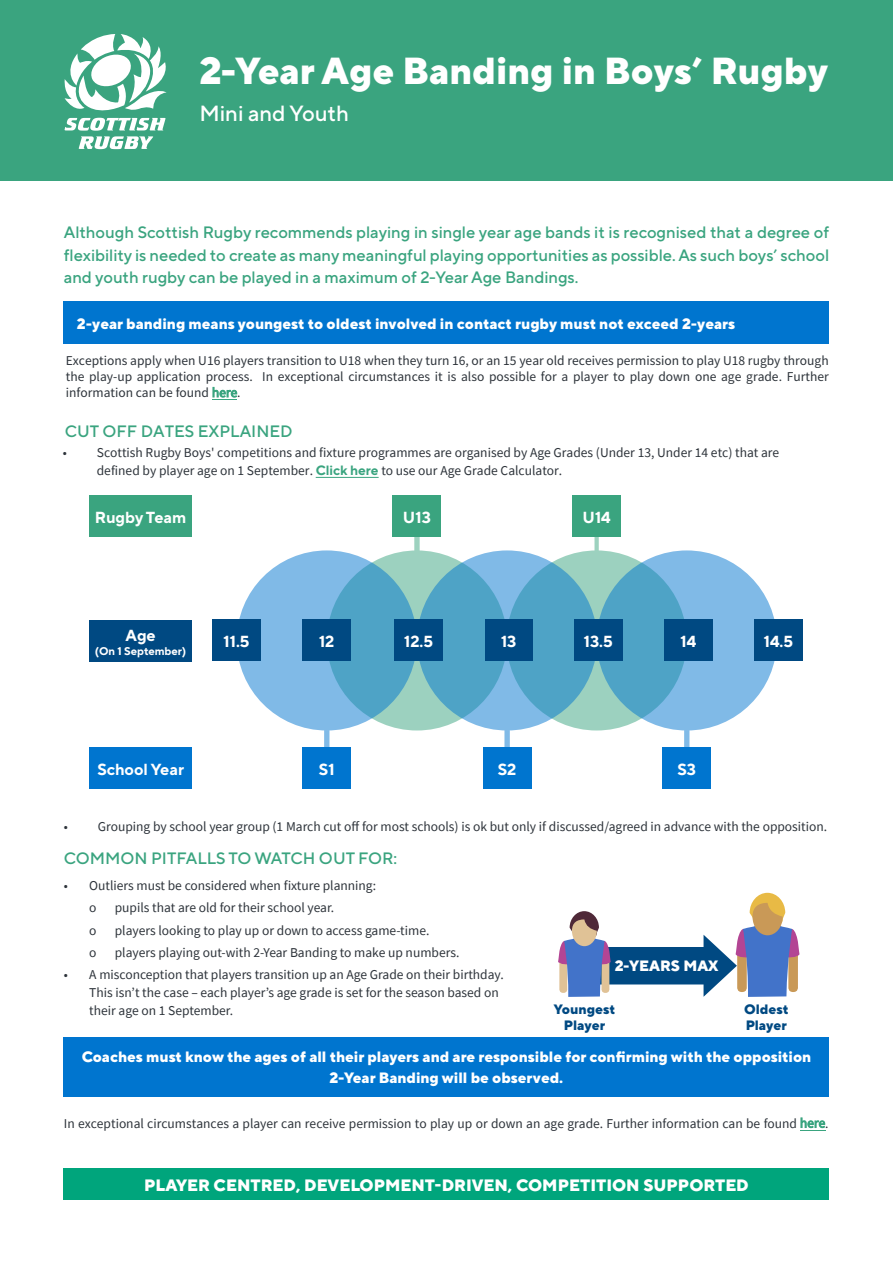
<style>
.page{position:relative;width:893px;height:1263px;background:#fff}
.page>*{position:absolute;margin:0;border:0;box-sizing:border-box;transform-origin:0 0}
.Paragraph_Style{font:800 37.65px "TT Norms Pro";color:#fff}
.Paragraph_Style-2{font:500 21.9px "TT Norms Pro";color:#fff}
.t1{font:500 16.5px/22.5px "TT Norms Pro";color:#3aa47f;text-align:justify}
.t2{font:800 16.5px "TT Norms Pro";color:#fff}
.t3{font:700 16.05px "TT Norms Pro";color:#fff}
.t4{font:800 15px/21px "TT Norms Pro";color:#fff;text-align:center}
.t5{font:800 13.65px/16px "TT Norms Pro";color:#004982;text-align:center}
.t6{font:13.5px/18px "Source Sans Pro";color:#2d333a}
.t7{font:700 11.25px "TT Norms Pro";color:#fff}
.s1{color:#3aa47f}
.s2{font-family:"TT Norms Pro";font-weight:700;color:#3aa47f}
</style>
<div class="page">
<div style="left:0;top:0;width:893px;height:180px;background:#3aa47f"></div>
<svg style="left:64px;top:34px;width:103px;height:115px"></svg>
<div style="left:64px;top:301px;width:765px;height:43px;background:#0075cf"></div>
<div style="left:327px;top:550px;width:180px;height:180px;background:#9cd1bf;border-radius:50%"></div>
<div style="left:507px;top:550px;width:180px;height:180px;background:#9cd1bf;border-radius:50%"></div>
<svg style="left:237px;top:550px;width:180px;height:180px;background:#6db1da"></svg>
<svg style="left:417px;top:550px;width:180px;height:180px;background:#5aa8cd"></svg>
<svg style="left:597px;top:550px;width:180px;height:180px;background:#6db1da"></svg>
<div style="left:324px;top:730px;width:5px;height:18px;background:#80bae7"></div>
<div style="left:504px;top:730px;width:6px;height:18px;background:#80bae7"></div>
<div style="left:684px;top:730px;width:5px;height:18px;background:#80bae7"></div>
<div style="left:414px;top:532px;width:6px;height:19px;background:#9dd2bf"></div>
<div style="left:594px;top:532px;width:5px;height:19px;background:#9dd2bf"></div>
<div style="left:392px;top:495px;width:49px;height:42px;background:#3aa47f"></div>
<div style="left:572px;top:495px;width:49px;height:42px;background:#3aa47f"></div>
<div style="left:302px;top:747px;width:49px;height:41px;background:#0075cf"></div>
<div style="left:483px;top:747px;width:49px;height:41px;background:#0075cf"></div>
<div style="left:662px;top:747px;width:49px;height:41px;background:#0075cf"></div>
<div style="left:212px;top:620px;width:49px;height:41px;background:#004982"></div>
<div style="left:302px;top:620px;width:49px;height:41px;background:#004982"></div>
<div style="left:394px;top:620px;width:49px;height:41px;background:#004982"></div>
<div style="left:485px;top:620px;width:47px;height:41px;background:#004982"></div>
<div style="left:574px;top:620px;width:49px;height:41px;background:#004982"></div>
<div style="left:664px;top:620px;width:49px;height:41px;background:#004982"></div>
<div style="left:754px;top:620px;width:49px;height:41px;background:#004982"></div>
<div style="left:90px;top:620px;width:102px;height:41px;background:#004982"></div>
<div style="left:90px;top:495px;width:102px;height:42px;background:#3aa47f"></div>
<div style="left:90px;top:747px;width:102px;height:41px;background:#0075cf"></div>
<div style="left:64px;top:1037px;width:765px;height:59px;background:#0075cf"></div>
<div style="left:64px;top:1168px;width:765px;height:31px;background:#00a57c"></div>
<div style="left:591px;top:947px;width:125px;height:37px;background:#004982"></div>
<svg style="left:558px;top:911px;width:53px;height:86px"></svg>
<svg style="left:572px;top:919px;width:25px;height:27px"></svg>
<svg style="left:703px;top:893px;width:96px;height:104px"></svg>
<svg style="left:752px;top:903px;width:31px;height:32px"></svg>
<hr style="left:316px;top:477px;width:63px;height:1px;background:#3aa47f">
<svg style="left:800px;top:1130px;width:25px;height:1px"></svg>
<svg style="left:212px;top:399px;width:25px;height:1px"></svg>
<p class="Paragraph_Style" style="left:199px;top:42px;width:630px">2-Year Age Banding in Boys’ Rugby</p>
<p class="Paragraph_Style-2" style="left:199px;top:97px;width:151px">Mini and Youth</p>
<p class="t1" style="left:64px;top:220px;width:767px">Although Scottish Rugby recommends playing in single year age bands it is recognised that a degree of flexibility is needed to create as many meaningful playing opportunities as possible. As such boys’ school and youth rugby can be played in a maximum of 2-Year Age Bandings.</p>
<p class="t4" style="left:77px;top:312px;width:660px">2-year banding means youngest to oldest involved in contact rugby must not exceed 2-years</p>
<p class="t6" style="left:66px;top:352px;width:764px;line-height:16.2px;text-align:justify">Exceptions apply when U16 players transition to U18 when they turn 16, or an 15 year old receives permission to play U18 rugby through the play-up application process. In exceptional circumstances it is also possible for a player to play down one age grade. Further information can be found <span class="s1">here</span>.</p>
<p class="t1" style="left:65px;top:419px;width:229px">CUT OFF DATES EXPLAINED</p>
<p class="t6" style="left:97px;top:444px;width:684px;text-indent:-34px">• Scottish Rugby Boys' competitions and fixture programmes are organised by Age Grades (Under 13, Under 14 etc) that are defined by player age on 1 September. <span class="s2">Click here</span> to use our Age Grade Calculator.</p>
<p class="t3" style="left:95px;top:505px;width:93px">Rugby Team</p>
<p class="t3" style="left:403px;top:505px;width:29px">U13</p>
<p class="t3" style="left:582px;top:505px;width:30px">U14</p>
<p class="t3" style="left:125px;top:623px;width:32px">Age</p>
<p class="t7" style="left:95px;top:642px;width:93px">(On 1 September)</p>
<p class="t3" style="left:224px;top:630px;width:28px">11.5</p>
<p class="t3" style="left:319px;top:630px;width:17px">12</p>
<p class="t3" style="left:404px;top:630px;width:31px">12.5</p>
<p class="t3" style="left:501px;top:630px;width:17px">13</p>
<p class="t3" style="left:584px;top:630px;width:31px">13.5</p>
<p class="t3" style="left:680px;top:630px;width:17px">14</p>
<p class="t3" style="left:764px;top:630px;width:31px">14.5</p>
<p class="t3" style="left:97px;top:757px;width:88px">School Year</p>
<p class="t3" style="left:319px;top:757px;width:17px">S1</p>
<p class="t3" style="left:498px;top:757px;width:20px">S2</p>
<p class="t3" style="left:677px;top:757px;width:20px">S3</p>
<p class="t6" style="left:64px;top:818px;width:765px">• Grouping by school year group (1 March cut off for most schools) is ok but only if discussed/agreed in advance with the opposition.</p>
<p class="t1" style="left:64px;top:845px;width:335px">COMMON PITFALLS TO WATCH OUT FOR:</p>
<p class="t6" style="left:64px;top:877px;width:314px">• Outliers must be considered when fixture planning:</p>
<p class="t6" style="left:89px;top:899px;width:9px">o</p>
<p class="t6" style="left:115px;top:899px;width:221px">pupils that are old for their school year.</p>
<p class="t6" style="left:89px;top:921px;width:9px">o</p>
<p class="t6" style="left:115px;top:921px;width:316px">players looking to play up or down to access game-time.</p>
<p class="t6" style="left:89px;top:943px;width:9px">o</p>
<p class="t6" style="left:115px;top:943px;width:346px">players playing out-with 2-Year Banding to make up numbers.</p>
<p class="t6" style="left:89px;top:966px;width:416px;text-indent:-26px">• A misconception that players transition up an Age Grade on their birthday.<br>This isn’t the case – each player’s age grade is set for the season based on their age on 1 September.</p>
<p class="t4" style="left:615px;top:954px;width:105px">2-YEARS MAX</p>
<p class="t5" style="left:554px;top:1000px;width:63px">Youngest<br>Player</p>
<p class="t5" style="left:744px;top:1000px;width:46px;text-align:left">Oldest<br>Player</p>
<p class="t4" style="left:82px;top:1045px;width:731px">Coaches must know the ages of all their players and are responsible for confirming with the opposition<br>2-Year Banding will be observed.</p>
<p class="t6" style="left:64px;top:1114px;width:766px">In exceptional circumstances a player can receive permission to play up or down an age grade. Further information can be found <span class="s1">here</span>.</p>
<p class="t2" style="left:144px;top:1172px;width:606px">PLAYER CENTRED, DEVELOPMENT-DRIVEN, COMPETITION SUPPORTED</p>
</div>
